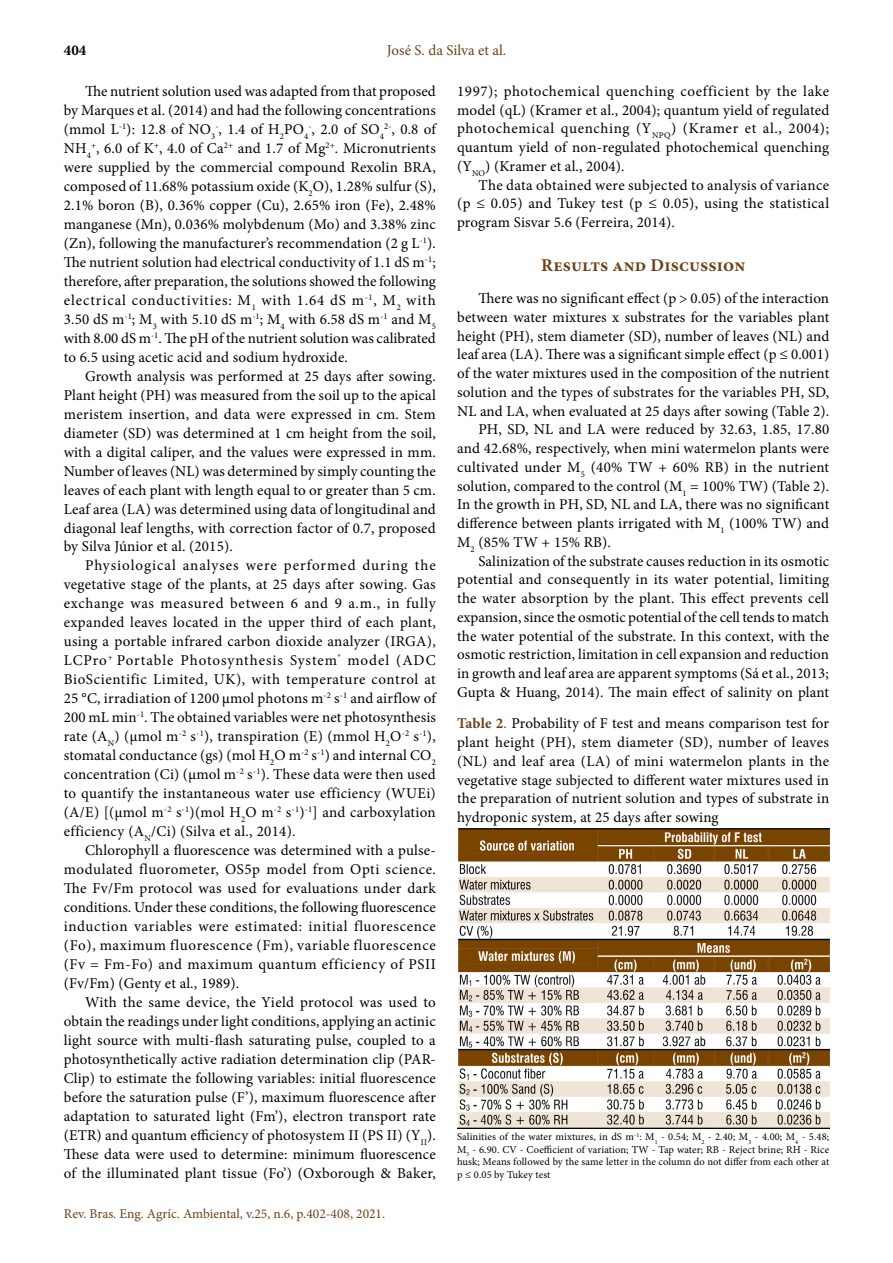
<style>
.page{position:relative;width:893px;height:1263px;background:#fff}
.page>*{position:absolute;margin:0;border:0;box-sizing:border-box;transform-origin:0 0}
.t1{font:700 18px "Minion Pro";letter-spacing:.01em;color:#6c4119}
.t2{font:15px/19px "Minion Pro";letter-spacing:.01em;color:#000;text-align:justify}
.t3{font:15px "Minion Pro";color:#6c4119}
.t4{font:700 15px "Minion Pro";color:#000}
.t5{font:13.5px "Minion Pro";color:#6c4119}
.t6{font:10.5px/12.6px "Minion Pro";letter-spacing:.01em;color:#000;text-align:justify}
.s1{font-weight:700;color:#6c4119}
.s2{color:#6c4119}
</style>
<div class="page">
<img style="left:457px;top:828px;width:372px;height:300px">
<p class="t4" style="left:64px;top:40px;width:24px">404</p>
<p class="t3" style="left:387px;top:40px;width:121px">José S. da Silva et al.</p>
<p class="t2" style="left:64px;top:82px;width:374px;text-indent:21px">The nutrient solution used was adapted from that proposed by Marques et al. (2014) and had the following concentrations (mmol L<sup>-1</sup>): 12.8 of NO<sub>3</sub><sup>-</sup>, 1.4 of H<sub>2</sub>PO<sub>4</sub><sup>-</sup>, 2.0 of SO<sub>4</sub><sup>2-</sup>, 0.8 of NH<sub>4</sub><sup>+</sup>, 6.0 of K<sup>+</sup>, 4.0 of Ca<sup>2+</sup> and 1.7 of Mg<sup>2+</sup>. Micronutrients were supplied by the commercial compound Rexolin BRA, composed of 11.68% potassium oxide (K<sub>2</sub>O), 1.28% sulfur (S), 2.1% boron (B), 0.36% copper (Cu), 2.65% iron (Fe), 2.48% manganese (Mn), 0.036% molybdenum (Mo) and 3.38% zinc (Zn), following the manufacturer’s recommendation (2 g L<sup>-1</sup>).<br>The nutrient solution had electrical conductivity of 1.1 dS m<sup>-1</sup>; therefore, after preparation, the solutions showed the following electrical conductivities: M<sub>1</sub> with 1.64 dS m<sup>-1</sup>, M<sub>2</sub> with 3.50 dS m<sup>-1</sup>; M<sub>3</sub> with 5.10 dS m<sup>-1</sup>; M<sub>4</sub> with 6.58 dS m<sup>-1</sup> and M<sub>5 </sub>with 8.00 dS m<sup>-1</sup>. The pH of the nutrient solution was calibrated to 6.5 using acetic acid and sodium hydroxide.</p>
<p class="t2" style="left:64px;top:366px;width:374px;text-indent:21px">Growth analysis was performed at 25 days after sowing.<br>Plant height (PH) was measured from the soil up to the apical meristem insertion, and data were expressed in cm. Stem diameter (SD) was determined at 1 cm height from the soil, with a digital caliper, and the values were expressed in mm.<br>Number of leaves (NL) was determined by simply counting the leaves of each plant with length equal to or greater than 5 cm.<br>Leaf area (LA) was determined using data of longitudinal and diagonal leaf lengths, with correction factor of 0.7, proposed by Silva Júnior et al. (2015).</p>
<p class="t2" style="left:64px;top:556px;width:374px;text-indent:21px">Physiological analyses were performed during the vegetative stage of the plants, at 25 days after sowing. Gas exchange was measured between 6 and 9 a.m., in fully expanded leaves located in the upper third of each plant, using a portable infrared carbon dioxide analyzer (IRGA), LCPro<sup>+</sup> Portable Photosynthesis System<sup>®</sup> model (ADC BioScientific Limited, UK), with temperature control at 25 °C, irradiation of 1200 μmol photons m<sup>-2</sup> s<sup>-1</sup> and airflow of 200 mL min<sup>-1</sup>. The obtained variables were net photosynthesis rate (A<sub>N</sub>) (μmol m<sup>-2</sup> s<sup>-1</sup>), transpiration (E) (mmol H<sub>2</sub>O<sup>-2</sup> s<sup>-1</sup>), stomatal conductance (gs) (mol H<sub>2</sub>O m<sup>-2</sup> s<sup>-1</sup>) and internal CO<sub>2 </sub>concentration (Ci) (μmol m<sup>-2</sup> s<sup>-1</sup>). These data were then used to quantify the instantaneous water use efficiency (WUEi) (A/E) [(μmol m<sup>-2</sup> s<sup>-1</sup>)(mol H<sub>2</sub>O m<sup>-2</sup> s<sup>-1</sup>)<sup>-1</sup>] and carboxylation efficiency (A<sub>N</sub>/Ci) (Silva et al., 2014).</p>
<p class="t2" style="left:64px;top:841px;width:374px;text-indent:21px">Chlorophyll a fluorescence was determined with a pulse&shy;modulated fluorometer, OS5p model from Opti science.<br>The Fv/Fm protocol was used for evaluations under dark conditions. Under these conditions, the following fluorescence induction variables were estimated: initial fluorescence (Fo), maximum fluorescence (Fm), variable fluorescence (Fv = Fm-Fo) and maximum quantum efficiency of PSII (Fv/Fm) (Genty et al., 1989).</p>
<p class="t2" style="left:64px;top:993px;width:374px;text-indent:21px">With the same device, the Yield protocol was used to obtain the readings under light conditions, applying an actinic light source with multi-flash saturating pulse, coupled to a photosynthetically active radiation determination clip (PAR-Clip) to estimate the following variables: initial fluorescence before the saturation pulse (F’), maximum fluorescence after adaptation to saturated light (Fm’), electron transport rate (ETR) and quantum efficiency of photosystem II (PS II) (Y<sub>II</sub>).<br>These data were used to determine: minimum fluorescence of the illuminated plant tissue (Fo’) (Oxborough &amp; Baker,</p>
<p class="t5" style="left:64px;top:1204px;width:323px">Rev. Bras. Eng. Agríc. Ambiental, v.25, n.6, p.402-408, 2021.</p>
<p class="t2" style="left:457px;top:82px;width:374px">1997); photochemical quenching coefficient by the lake model (qL) (Kramer et al., 2004); quantum yield of regulated photochemical quenching (Y<sub>NPQ</sub>) (Kramer et al., 2004); quantum yield of non-regulated photochemical quenching (Y<sub>NO</sub>) (Kramer et al., 2004).</p>
<p class="t2" style="left:457px;top:176px;width:374px;text-indent:21px">The data obtained were subjected to analysis of variance (p ≤ 0.05) and Tukey test (p ≤ 0.05), using the statistical program Sisvar 5.6 (Ferreira, 2014).</p>
<p class="t1" style="left:541px;top:253px;width:206px">Results and Discussion</p>
<p class="t2" style="left:478px;top:289px;width:352px">There was no significant effect (p &gt; 0.05) of the interaction</p>
<p class="t2" style="left:457px;top:307px;width:374px">between water mixtures x substrates for the variables plant</p>
<p class="t2" style="left:457px;top:326px;width:374px">height (PH), stem diameter (SD), number of leaves (NL) and</p>
<p class="t2" style="left:457px;top:345px;width:374px">leaf area (LA). There was a significant simple effect (p ≤ 0.001)</p>
<p class="t2" style="left:457px;top:364px;width:374px">of the water mixtures used in the composition of the nutrient</p>
<p class="t2" style="left:457px;top:382px;width:374px">solution and the types of substrates for the variables PH, SD,</p>
<p class="t2" style="left:457px;top:401px;width:373px">NL and LA, when evaluated at 25 days after sowing (Table 2).</p>
<p class="t2" style="left:478px;top:420px;width:352px">PH, SD, NL and LA were reduced by 32.63, 1.85, 17.80</p>
<p class="t2" style="left:457px;top:439px;width:374px">and 42.68%, respectively, when mini watermelon plants were</p>
<p class="t2" style="left:457px;top:457px;width:374px">cultivated under M<sub>5</sub> (40% TW + 60% RB) in the nutrient</p>
<p class="t2" style="left:457px;top:476px;width:374px">solution, compared to the control (M<sub>1</sub> = 100% TW) (Table 2).</p>
<p class="t2" style="left:457px;top:495px;width:374px">In the growth in PH, SD, NL and LA, there was no significant</p>
<p class="t2" style="left:457px;top:514px;width:374px">difference between plants irrigated with M<sub>1</sub> (100% TW) and</p>
<p class="t2" style="left:457px;top:532px;width:155px">M<sub>2</sub> (85% TW + 15% RB).</p>
<p class="t2" style="left:478px;top:551px;width:352px">Salinization of the substrate causes reduction in its osmotic</p>
<p class="t2" style="left:457px;top:570px;width:373px">potential and consequently in its water potential, limiting</p>
<p class="t2" style="left:457px;top:589px;width:373px">the water absorption by the plant. This effect prevents cell</p>
<p class="t2" style="left:457px;top:607px;width:373px">expansion, since the osmotic potential of the cell tends to match</p>
<p class="t2" style="left:457px;top:626px;width:374px">the water potential of the substrate. In this context, with the</p>
<p class="t2" style="left:457px;top:645px;width:373px">osmotic restriction, limitation in cell expansion and reduction</p>
<p class="t2" style="left:457px;top:664px;width:373px">in growth and leaf area are apparent symptoms (Sá et al., 2013;</p>
<p class="t2" style="left:457px;top:682px;width:374px">Gupta &amp; Huang, 2014). The main effect of salinity on plant</p>
<p class="t2" style="left:457px;top:714px;width:374px"><span class="s1">Table 2</span><span class="s2">.</span> Probability of F test and means comparison test for plant height (PH), stem diameter (SD), number of leaves (NL) and leaf area (LA) of mini watermelon plants in the vegetative stage subjected to different water mixtures used in the preparation of nutrient solution and types of substrate in hydroponic system, at 25 days after sowing</p>
<p class="t6" style="left:457px;top:1130px;width:374px">Salinities of the water mixtures, in dS m<sup>-1</sup>: M<sub>1</sub> - 0.54; M<sub>2</sub> - 2.40; M<sub>3</sub> - 4.00; M<sub>4</sub> - 5.48; M<sub>5</sub> - 6.90. CV - Coefficient of variation; TW - Tap water; RB - Reject brine; RH - Rice husk; Means followed by the same letter in the column do not differ from each other at p ≤ 0.05 by Tukey test</p>
</div>
